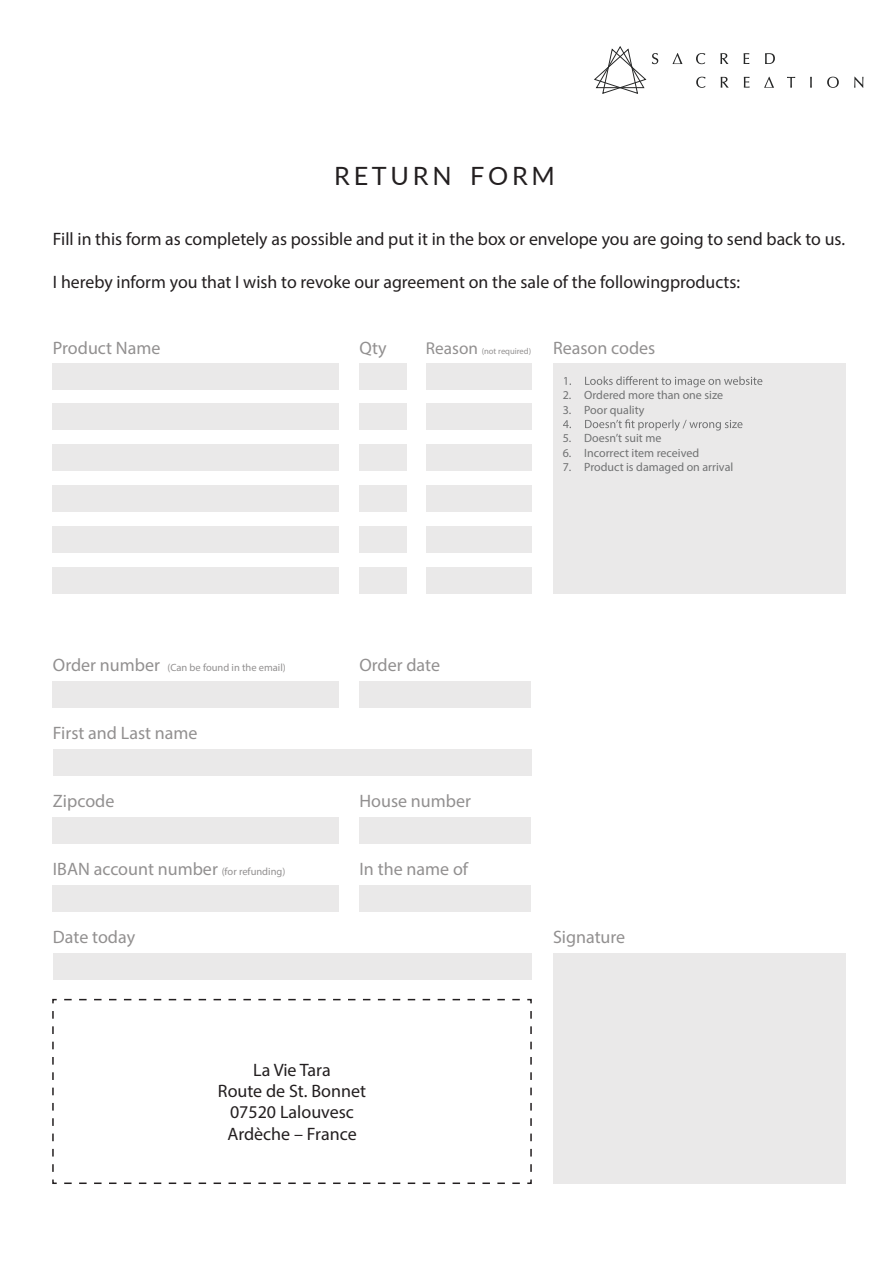
<style>
.page{position:relative;width:893px;height:1263px;background:#fff}
.page>*{position:absolute;margin:0;border:0;box-sizing:border-box;transform-origin:0 0}
.t1{font:25.2px "Lato";letter-spacing:.15em;color:#231f20}
.t2{font:18px/21.3px "Myriad Pro";color:#231f20;text-align:center}
.t3{font:18px "Myriad Pro";color:#929090}
.t4{font:12px "Myriad Pro";color:#717273}
.t5{font:10.5px "Myriad Pro";color:#929090}
.t6{font:8.55px "Myriad Pro";color:#929090}
.s1{font-size:17.25px}
.s2{font-size:18px}
.s3{font-size:10.5px}
</style>
<div class="page">
<div style="left:53px;top:363px;width:286px;height:26px;background:#eae9e9"></div>
<div style="left:359px;top:363px;width:47px;height:26px;background:#eae9e9"></div>
<div style="left:426px;top:363px;width:105px;height:26px;background:#eae9e9"></div>
<div style="left:553px;top:363px;width:292px;height:230px;background:#eae9e9"></div>
<div style="left:553px;top:953px;width:292px;height:230px;background:#eae9e9"></div>
<div style="left:53px;top:404px;width:286px;height:26px;background:#eae9e9"></div>
<div style="left:359px;top:404px;width:47px;height:26px;background:#eae9e9"></div>
<div style="left:426px;top:404px;width:105px;height:26px;background:#eae9e9"></div>
<div style="left:53px;top:445px;width:286px;height:26px;background:#eae9e9"></div>
<div style="left:359px;top:445px;width:47px;height:26px;background:#eae9e9"></div>
<div style="left:426px;top:445px;width:105px;height:26px;background:#eae9e9"></div>
<div style="left:53px;top:485px;width:286px;height:26px;background:#eae9e9"></div>
<div style="left:359px;top:485px;width:47px;height:26px;background:#eae9e9"></div>
<div style="left:426px;top:485px;width:105px;height:26px;background:#eae9e9"></div>
<div style="left:53px;top:526px;width:286px;height:26px;background:#eae9e9"></div>
<div style="left:359px;top:526px;width:47px;height:26px;background:#eae9e9"></div>
<div style="left:426px;top:526px;width:105px;height:26px;background:#eae9e9"></div>
<div style="left:53px;top:750px;width:478px;height:26px;background:#eae9e9"></div>
<div style="left:53px;top:953px;width:478px;height:26px;background:#eae9e9"></div>
<div style="left:53px;top:682px;width:286px;height:26px;background:#eae9e9"></div>
<div style="left:359px;top:682px;width:172px;height:26px;background:#eae9e9"></div>
<div style="left:53px;top:817px;width:286px;height:26px;background:#eae9e9"></div>
<div style="left:359px;top:817px;width:172px;height:26px;background:#eae9e9"></div>
<div style="left:53px;top:885px;width:286px;height:26px;background:#eae9e9"></div>
<div style="left:359px;top:885px;width:172px;height:26px;background:#eae9e9"></div>
<div style="left:53px;top:567px;width:286px;height:26px;background:#eae9e9"></div>
<div style="left:359px;top:567px;width:47px;height:26px;background:#eae9e9"></div>
<div style="left:426px;top:567px;width:105px;height:26px;background:#eae9e9"></div>
<svg style="left:564px;top:376px;width:198px;height:11px"></svg>
<svg style="left:563px;top:419px;width:179px;height:12px"></svg>
<svg style="left:52px;top:1179px;width:468px;height:5px"></svg>
<svg style="left:52px;top:998px;width:5px;height:174px"></svg>
<svg style="left:64px;top:998px;width:468px;height:6px"></svg>
<svg style="left:527px;top:1011px;width:5px;height:173px"></svg>
<svg style="left:594px;top:46px;width:52px;height:48px"></svg>
<svg style="left:652px;top:53px;width:6px;height:11px"></svg>
<svg style="left:696px;top:53px;width:9px;height:11px"></svg>
<svg style="left:720px;top:53px;width:8px;height:11px"></svg>
<svg style="left:765px;top:53px;width:10px;height:11px"></svg>
<svg style="left:827px;top:77px;width:12px;height:11px"></svg>
<svg style="left:764px;top:77px;width:10px;height:11px"></svg>
<svg style="left:672px;top:53px;width:10px;height:11px"></svg>
<svg style="left:744px;top:53px;width:5px;height:11px"></svg>
<svg style="left:696px;top:77px;width:9px;height:11px"></svg>
<svg style="left:721px;top:77px;width:8px;height:11px"></svg>
<svg style="left:744px;top:77px;width:6px;height:11px"></svg>
<svg style="left:787px;top:77px;width:8px;height:11px"></svg>
<svg style="left:810px;top:77px;width:2px;height:11px"></svg>
<svg style="left:854px;top:77px;width:9px;height:11px"></svg>
<h1 class="t1" style="left:334px;top:157px;width:222px">RETURN FORM</h1>
<p class="t2" style="left:53px;top:228px;width:794px">Fill in this form as completely as possible and put it in the box or envelope you are going to send back to us.</p>
<p class="t2" style="left:53px;top:271px;width:689px">I hereby inform you that I wish to revoke our agreement on the sale of the followingproducts:</p>
<p class="t3" style="left:53px;top:337px;width:109px">Product Name</p>
<p class="t3" style="left:359px;top:337px;width:29px">Qty</p>
<p class="t6" style="left:426px;top:346px;width:231px"><span class="s1">Reason</span> (not required) <span class="s2">Reason codes</span></p>
<p class="t4" style="left:563px;top:388px;width:162px">2. Ordered more than one size</p>
<p class="t4" style="left:563px;top:402px;width:83px">3. Poor quality</p>
<p class="t4" style="left:563px;top:431px;width:100px">5. Doesn’t suit me</p>
<p class="t4" style="left:563px;top:445px;width:138px">6. Incorrect item received</p>
<p class="t4" style="left:563px;top:460px;width:172px">7. Product is damaged on arrival</p>
<p class="t5" style="left:53px;top:661px;width:234px"><span class="s2">Order number</span> (Can be found in the email)</p>
<p class="t3" style="left:359px;top:654px;width:82px">Order date</p>
<p class="t3" style="left:53px;top:722px;width:146px">First and Last name</p>
<p class="t3" style="left:53px;top:790px;width:63px">Zipcode</p>
<p class="t3" style="left:359px;top:790px;width:113px">House number</p>
<p class="t3" style="left:53px;top:857px;width:234px">IBAN account number <span class="s3">(for refunding)</span></p>
<p class="t3" style="left:359px;top:857px;width:110px">In the name of</p>
<p class="t3" style="left:53px;top:925px;width:84px">Date today</p>
<p class="t3" style="left:553px;top:925px;width:74px">Signature</p>
<p class="t2" style="left:218px;top:1059px;width:150px">La Vie Tara<br>Route de St. Bonnet<br>07520 Lalouvesc<br>Ardèche – France</p>
</div>
